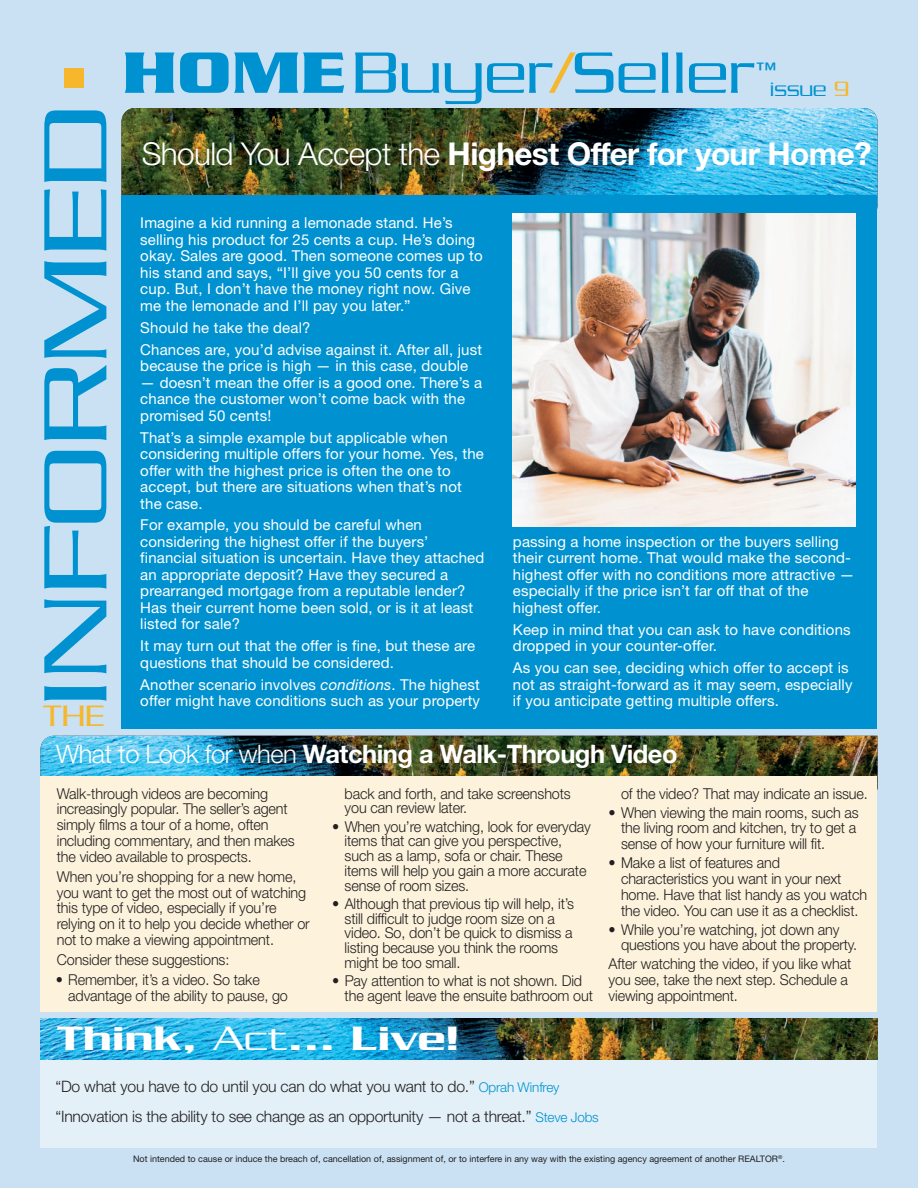
<style>
.page{position:relative;width:918px;height:1188px;background:#c9e1f3}
.page>*{position:absolute;margin:0;border:0;box-sizing:border-box;transform-origin:0 0}
.t1{font:300 96.9px "Serpentine Std";color:#0092d0;scale:1.27 1}
.t2{font:300 63px "Serpentine Std";color:#0092d0;scale:1.12 1}
.t3{font:500 36.6px "Serpentine Std";color:#fff;scale:1.21 1}
.t4{font:300 31.95px "Serpentine Std";color:#f6b72c;scale:1.08 1}
.t5{font:700 31.5px "Helvetica Neue LT Std";letter-spacing:-.02em;color:#fff}
.t6{font:700 25.5px "Helvetica Neue LT Std";letter-spacing:-.02em;color:#fff}
.t7{font:300 22.5px "Serpentine Std";color:#0092d0}
.t8{font:300 21px "Serpentine Std";color:#0092d0;scale:1.12 1}
.t9{font:300 15.75px/30px "Helvetica Neue LT Std";letter-spacing:-.015em;color:#231f20}
.t10{font:15px/16.5px "Helvetica Neue LT Std";letter-spacing:.01em;color:#fff}
.t11{font:300 15px/15.8px "Helvetica Neue LT Std";letter-spacing:-.01em;color:#231f20;scale:.96 1}
.t12{font:9px "Helvetica Neue LT Std";color:#231f20}
.s1{font-weight:700}
.s2{color:#f6b72c}
.s3{font-weight:300}
.s4{font-style:italic}
.s5{font-size:13.5px;color:#0092d0}
</style>
<div class="page">
<div style="left:41px;top:1029px;width:836px;height:118px;background:#e3f0f8"></div>
<img style="left:122px;top:108px;width:756px;height:111px;border-radius:14px">
<div style="left:65px;top:68px;width:19px;height:20px;background:#f6b72c"></div>
<div style="left:122px;top:196px;width:756px;height:533px;background:#0092d0"></div>
<img style="left:513px;top:213px;width:342px;height:313px">
<img style="left:40px;top:736px;width:838px;height:41px">
<img style="left:40px;top:1019px;width:838px;height:41px">
<div style="left:40px;top:777px;width:838px;height:235px;background:#fdf3dd"></div>
<h1 class="t1" style="left:16px;top:708px;width:476px;rotate:-90deg">INFORMED</h1>
<h3 class="t4" style="left:43px;top:696px;width:58px">THE</h3>
<h2 class="t2" style="left:122px;top:34px;width:566px"><span class="s1">HOME</span>Buyer<span class="s2">/</span>Seller</h2>
<h3 class="t8" style="left:754px;top:57px;width:22px">™</h3>
<h3 class="t7" style="left:770px;top:75px;width:81px">issue <span class="s2">9</span></h3>
<h3 class="t5" style="left:142px;top:143px;width:731px"><span class="s3">Should You Accept the</span> Highest Offer for your Home?</h3>
<p class="t10" style="left:140px;top:216px;width:344px">Imagine a kid running a lemonade stand. He’s selling his product for 25 cents a cup. He’s doing okay. Sales are good. Then someone comes up to his stand and says, “I’ll give you 50 cents for a cup. But, I don’t have the money right now. Give me the lemonade and I’ll pay you later.”</p>
<p class="t10" style="left:140px;top:318px;width:343px;line-height:21.9px">Should he take the deal?<br>Chances are, you’d advise against it. After all, just</p>
<p class="t10" style="left:140px;top:359px;width:329px">because the price is high — in this case, double</p>
<p class="t10" style="left:140px;top:376px;width:343px">— doesn’t mean the offer is a good one. There’s a chance the customer won’t come back with the promised 50 cents!</p>
<p class="t10" style="left:140px;top:431px;width:345px">That’s a simple example but applicable when considering multiple offers for your home. Yes, the offer with the highest price is often the one to accept, but there are situations when that’s not the case.</p>
<p class="t10" style="left:140px;top:518px;width:346px">For example, you should be careful when considering the highest offer if the buyers’ financial situation is uncertain. Have they attached an appropriate deposit? Have they secured a prearranged mortgage from a reputable lender?<br>Has their current home been sold, or is it at least listed for sale?</p>
<p class="t10" style="left:140px;top:639px;width:336px">It may turn out that the offer is fine, but these are questions that should be considered.</p>
<p class="t10" style="left:140px;top:678px;width:341px">Another scenario involves <span class="s4">conditions</span>. The highest offer might have conditions such as your property</p>
<p class="t10" style="left:513px;top:535px;width:343px">passing a home inspection or the buyers selling their current home. That would make the second&shy;highest offer with no conditions more attractive — especially if the price isn’t far off that of the highest offer.</p>
<p class="t10" style="left:513px;top:623px;width:339px">Keep in mind that you can ask to have conditions dropped in your counter-offer.</p>
<p class="t10" style="left:513px;top:661px;width:341px">As you can see, deciding which offer to accept is not as straight-forward as it may seem, especially</p>
<p class="t10" style="left:513px;top:694px;width:267px">if you anticipate getting multiple offers.</p>
<h3 class="t6" style="left:56px;top:745px;width:623px"><span class="s3">What to Look for when</span> Watching a Walk-Through Video</h3>
<p class="t11" style="left:57px;top:787px;width:249px">Walk-through videos are becoming increasingly popular. The seller’s agent simply films a tour of a home, often including commentary, and then makes the video available to prospects.</p>
<p class="t11" style="left:57px;top:870px;width:265px">When you’re shopping for a new home, you want to get the most out of watching this type of video, especially if you’re relying on it to help you decide whether or not to make a viewing appointment.</p>
<p class="t11" style="left:57px;top:953px;width:181px">Consider these suggestions:</p>
<p class="t11" style="left:68px;top:973px;width:230px;text-indent:-12px">• Remember, it’s a video. So take advantage of the ability to pause, go</p>
<p class="t11" style="left:345px;top:787px;width:237px;line-height:14.9px">back and forth, and take screenshots you can review later.</p>
<p class="t11" style="left:345px;top:820px;width:258px;line-height:14.9px;text-indent:-12px">• When you’re watching, look for everyday items that can give you perspective, such as a lamp, sofa or chair. These items will help you gain a more accurate sense of room sizes.</p>
<p class="t11" style="left:345px;top:898px;width:240px;line-height:14.9px;text-indent:-12px">• Although that previous tip will help, it’s still difficult to judge room size on a video. So, don’t be quick to dismiss a listing because you think the rooms might be too small.</p>
<p class="t11" style="left:345px;top:975px;width:260px;line-height:14.9px;text-indent:-12px">• Pay attention to what is not shown. Did the agent leave the ensuite bathroom out</p>
<h3 class="t3" style="left:57px;top:1016px;width:334px">Think, <span class="s3">Act</span>... Live!</h3>
<p class="t11" style="left:621px;top:787px;width:259px">of the video? That may indicate an issue.</p>
<p class="t11" style="left:621px;top:806px;width:249px;text-indent:-12px">• When viewing the main rooms, such as the living room and kitchen, try to get a sense of how your furniture will fit.</p>
<p class="t11" style="left:621px;top:857px;width:258px;text-indent:-12px">• Make a list of features and characteristics you want in your next home. Have that list handy as you watch the video. You can use it as a checklist.</p>
<p class="t11" style="left:621px;top:923px;width:247px;text-indent:-12px">• While you’re watching, jot down any questions you have about the property.</p>
<p class="t11" style="left:609px;top:958px;width:254px">After watching the video, if you like what you see, take the next step. Schedule a viewing appointment.</p>
<p class="t9" style="left:56px;top:1073px;width:545px">“Do what you have to do until you can do what you want to do.” <span class="s5">Oprah Winfrey </span>“Innovation is the ability to see change as an opportunity — not a threat.” <span class="s5">Steve Jobs</span></p>
<p class="t12" style="left:133px;top:1156px;width:653px">Not intended to cause or induce the breach of, cancellation of, assignment of, or to interfere in any way with the existing agency agreement of another REALTOR<sup>®</sup>.</p>
</div>
